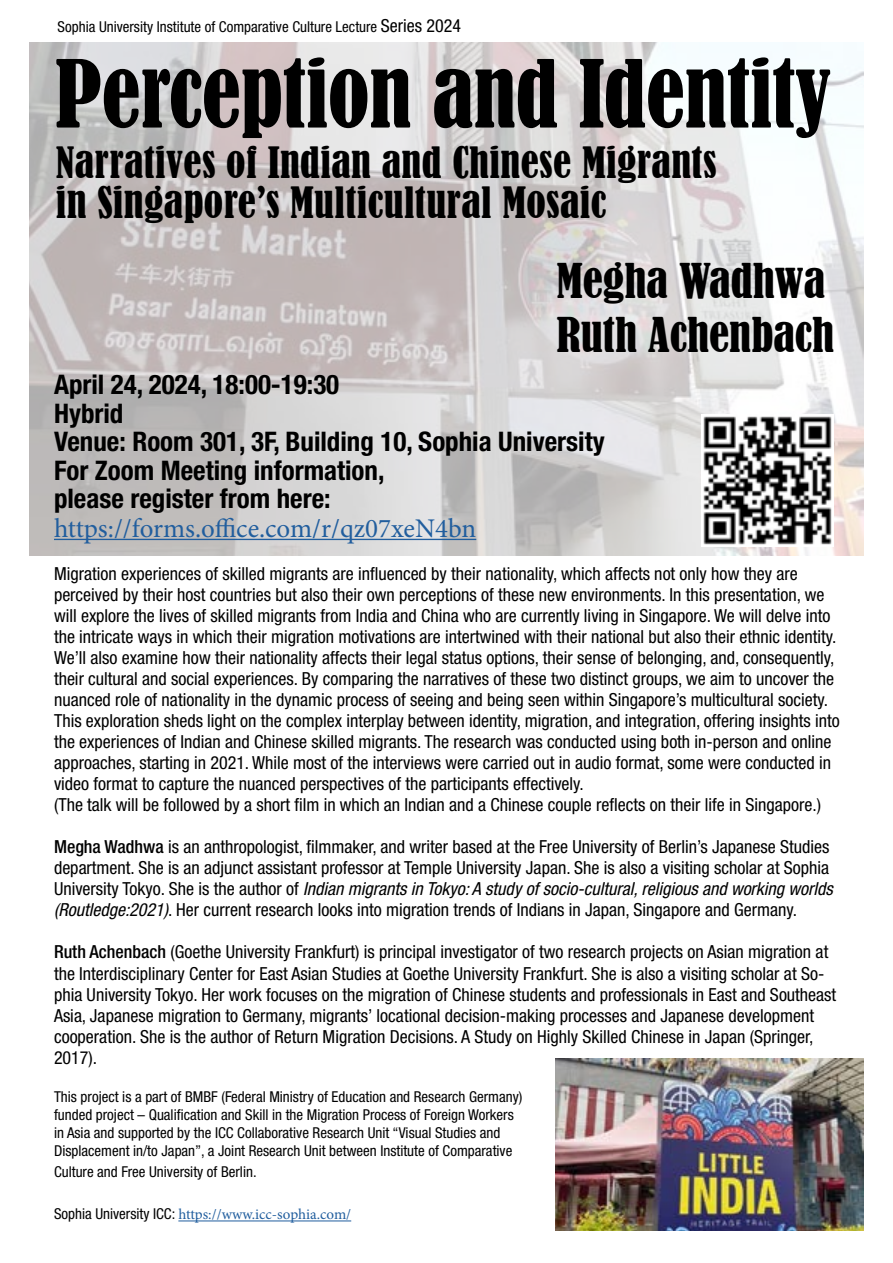
<style>
.page{position:relative;width:893px;height:1263px;background:#fff}
.page>*{position:absolute;margin:0;border:0;box-sizing:border-box;transform-origin:0 0}
.t1{font:condensed 87px "Bernard";letter-spacing:-.005em;color:#000}
.t2{font:condensed 45px/54px "Bernard";color:#000}
.t3{font:condensed 40.5px/40.5px "Bernard";letter-spacing:.01em;color:#000}
.t4{font:700 condensed 27px/28.5px "Helvetica Neue LT Std";color:#000}
.t5{font:27px "Minion Pro";color:#215e9e}
.t6{font:condensed 18px/21px "Helvetica Neue LT Std";color:#000}
.t7{font:condensed 15px/18px "Helvetica Neue LT Std";color:#000}
.t8{font:15px "Minion Pro";color:#215e9e}
.s1{font-size:18px}
.s2{font-weight:500}
.s3{font-style:italic}
.s4{font-family:"Helvetica Neue LT Std";font-stretch:condensed;color:#000}
</style>
<div class="page">
<img style="left:30px;top:42px;width:833px;height:514px">
<hr style="left:178px;top:1220px;width:173px;height:1px;background:#215e9e">
<img style="left:556px;top:1058px;width:307px;height:173px">
<hr style="left:54px;top:539px;width:422px;height:1px;background:#215e9e">
<img style="left:702px;top:415px;width:131px;height:131px">
<p class="t7" style="left:58px;top:18px;width:405px">Sophia University Institute of Comparative Culture Lecture <span class="s1">Series 2024</span></p>
<h1 class="t1" style="left:55px;top:44px;width:778px">Perception and Identity</h1>
<h3 class="t3" style="left:56px;top:142px;width:662px">Narratives of Indian and Chinese Migrants in Singapore’s Multicultural Mosaic</h3>
<h2 class="t2" style="left:556px;top:255px;width:279px">Megha Wadhwa<br>Ruth Achenbach</h2>
<h3 class="t4" style="left:54px;top:370px;width:552px">April 24, 2024, 18:00-19:30<br>Hybrid<br>Venue: Room 301, 3F, Building 10, Sophia University<br>For Zoom Meeting information,<br>please register from here:</h3>
<h3 class="t5" style="left:54px;top:510px;width:424px">https://forms.office.com/r/qz07xeN4bn</h3>
<p class="t6" style="left:54px;top:563px;width:787px">Migration experiences of skilled migrants are influenced by their nationality, which affects not only how they are perceived by their host countries but also their own perceptions of these new environments. In this presentation, we will explore the lives of skilled migrants from India and China who are currently living in Singapore. We will delve into the intricate ways in which their migration motivations are intertwined with their national but also their ethnic identity.<br>We’ll also examine how their nationality affects their legal status options, their sense of belonging, and, consequently, their cultural and social experiences. By comparing the narratives of these two distinct groups, we aim to uncover the nuanced role of nationality in the dynamic process of seeing and being seen within Singapore’s multicultural society.<br>This exploration sheds light on the complex interplay between identity, migration, and integration, offering insights into the experiences of Indian and Chinese skilled migrants. The research was conducted using both in-person and online approaches, starting in 2021. While most of the interviews were carried out in audio format, some were conducted in video format to capture the nuanced perspectives of the participants effectively.<br>(The talk will be followed by a short film in which an Indian and a Chinese couple reflects on their life in Singapore.)</p>
<p class="t6" style="left:54px;top:836px;width:780px"><span class="s2">Megha Wadhwa</span> is an anthropologist, filmmaker, and writer based at the Free University of Berlin’s Japanese Studies department. She is an adjunct assistant professor at Temple University Japan. She is also a visiting scholar at Sophia University Tokyo. She is the author of <span class="s3">Indian migrants in Tokyo: A study of socio-cultural, religious and working worlds (Routledge:2021)</span>. Her current research looks into migration trends of Indians in Japan, Singapore and Germany.</p>
<p class="t6" style="left:54px;top:941px;width:784px"><span class="s2">Ruth Achenbach</span> (Goethe University Frankfurt) is principal investigator of two research projects on Asian migration at the Interdisciplinary Center for East Asian Studies at Goethe University Frankfurt. She is also a visiting scholar at So&shy;phia University Tokyo. Her work focuses on the migration of Chinese students and professionals in East and Southeast Asia, Japanese migration to Germany, migrants’ locational decision-making processes and Japanese development cooperation. She is the author of Return Migration Decisions. A Study on Highly Skilled Chinese in Japan (Springer, 2017).</p>
<p class="t7" style="left:54px;top:1088px;width:470px">This project is a part of BMBF (Federal Ministry of Education and Research Germany) funded project – Qualification and Skill in the Migration Process of Foreign Workers in Asia and supported by the ICC Collaborative Research Unit “Visual Studies and Displacement in/to Japan”, a Joint Research Unit between Institute of Comparative</p>
<p class="t7" style="left:54px;top:1163px;width:204px">Culture and Free University of Berlin.</p>
<p class="t8" style="left:54px;top:1204px;width:299px"><span class="s4">Sophia University ICC:</span> https://www.icc-sophia.com/</p>
</div>
